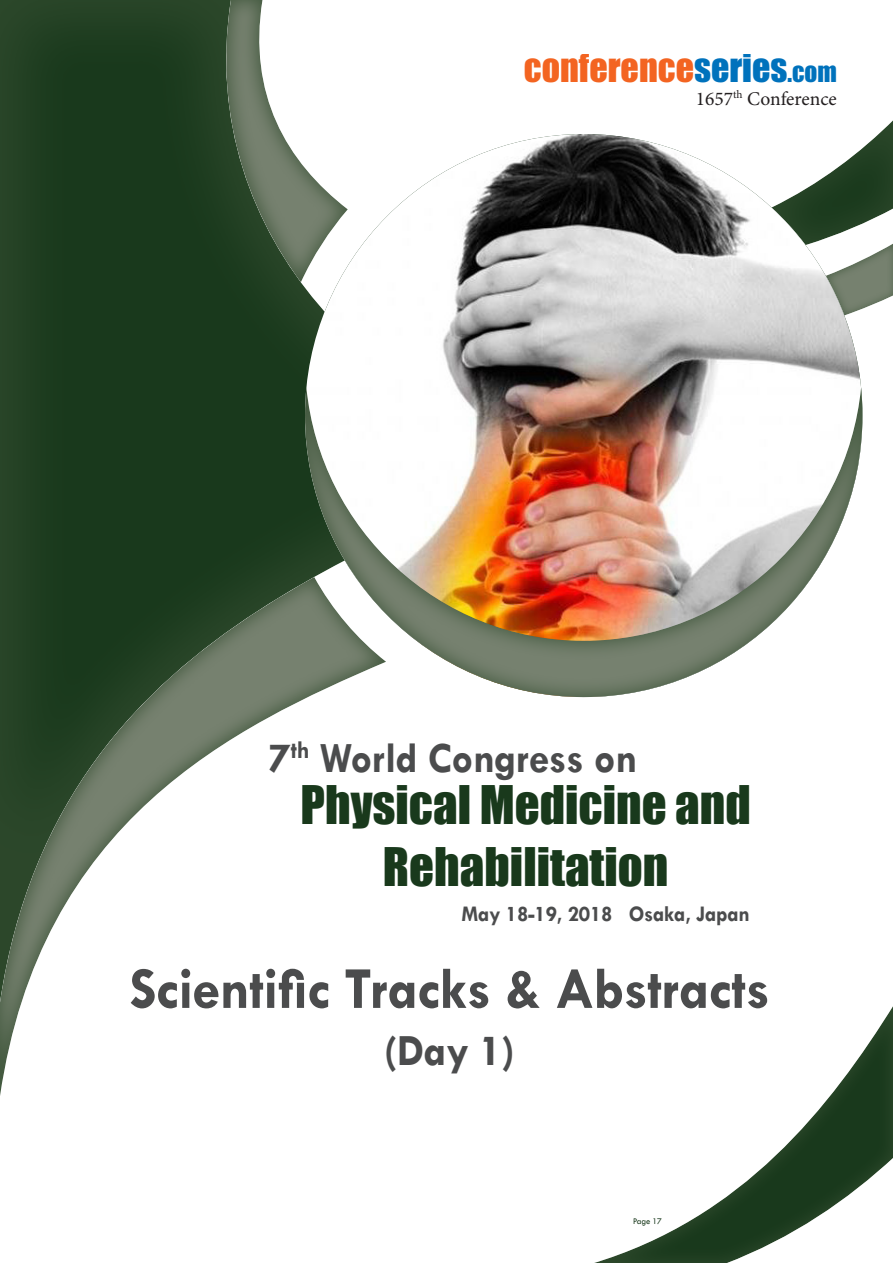
<style>
.page{position:relative;width:893px;height:1263px;background:#fff}
.page>*{position:absolute;margin:0;border:0;box-sizing:border-box;transform-origin:0 0}
.t1{font:700 60px "Tw Cen";letter-spacing:-.01em;color:#4b4c4d;scale:.95 1}
.t2{font:48.9px/62.4px "Impact";color:#19391c;text-align:center}
.t3{font:700 45px "Tw Cen";color:#4b4c4d;scale:.95 1}
.t4{font:700 43.5px "Tw Cen";letter-spacing:-.01em;color:#4b4c4d;scale:.95 1}
.t5{font:36px "Impact";color:#f36421}
.t6{font:700 22.5px "Tw Cen";letter-spacing:-.01em;color:#4b4c4d;scale:.95 1}
.t7{font:19.5px "Minion Pro";color:#231f20}
.t8{font:9px "Tw Cen";letter-spacing:-.02em;color:#19391c;scale:.95 1}
.s1{color:#0072bc}
.s2{font-size:25.2px;color:#0072bc}
</style>
<div class="page">
<div style="left:589px;top:1003px;width:304px;height:260px;background:#334d30;opacity:.75"></div>
<div style="left:0;top:0;width:559px;height:1004px;background:#334d30;opacity:.75"></div>
<div style="left:0;top:577px;width:387px;height:522px;background:#334d30;opacity:.75"></div>
<div style="left:225px;top:0;width:124px;height:284px;background:#334d30;opacity:.75"></div>
<svg style="left:862px;top:120px;width:31px;height:104px"></svg>
<div style="left:823px;top:242px;width:70px;height:75px;background:#334d30;opacity:.75"></div>
<img style="left:305px;top:134px;width:557px;height:252px">
<div style="left:303px;top:386px;width:561px;height:314px;background:#334d30;opacity:.75"></div>
<p class="t5" style="left:524px;top:40px;width:314px">conference<span class="s1">series</span><span class="s2">.com</span></p>
<p class="t7" style="left:696px;top:85px;width:143px">1657<sup>th</sup> Conference</p>
<p class="t4" style="left:269px;top:732px;width:389px">7<sup>th</sup> World Congress on</p>
<p class="t2" style="left:301px;top:772px;width:452px">Physical Medicine and<br>Rehabilitation</p>
<p class="t6" style="left:461px;top:901px;width:305px">May 18-19, 2018 Osaka, Japan</p>
<p class="t1" style="left:129px;top:953px;width:676px">Scientific Tracks &amp; Abstracts</p>
<p class="t3" style="left:384px;top:1023px;width:139px">(Day 1)</p>
<p class="t8" style="left:633px;top:1215px;width:32px">Page 17</p>
</div>
